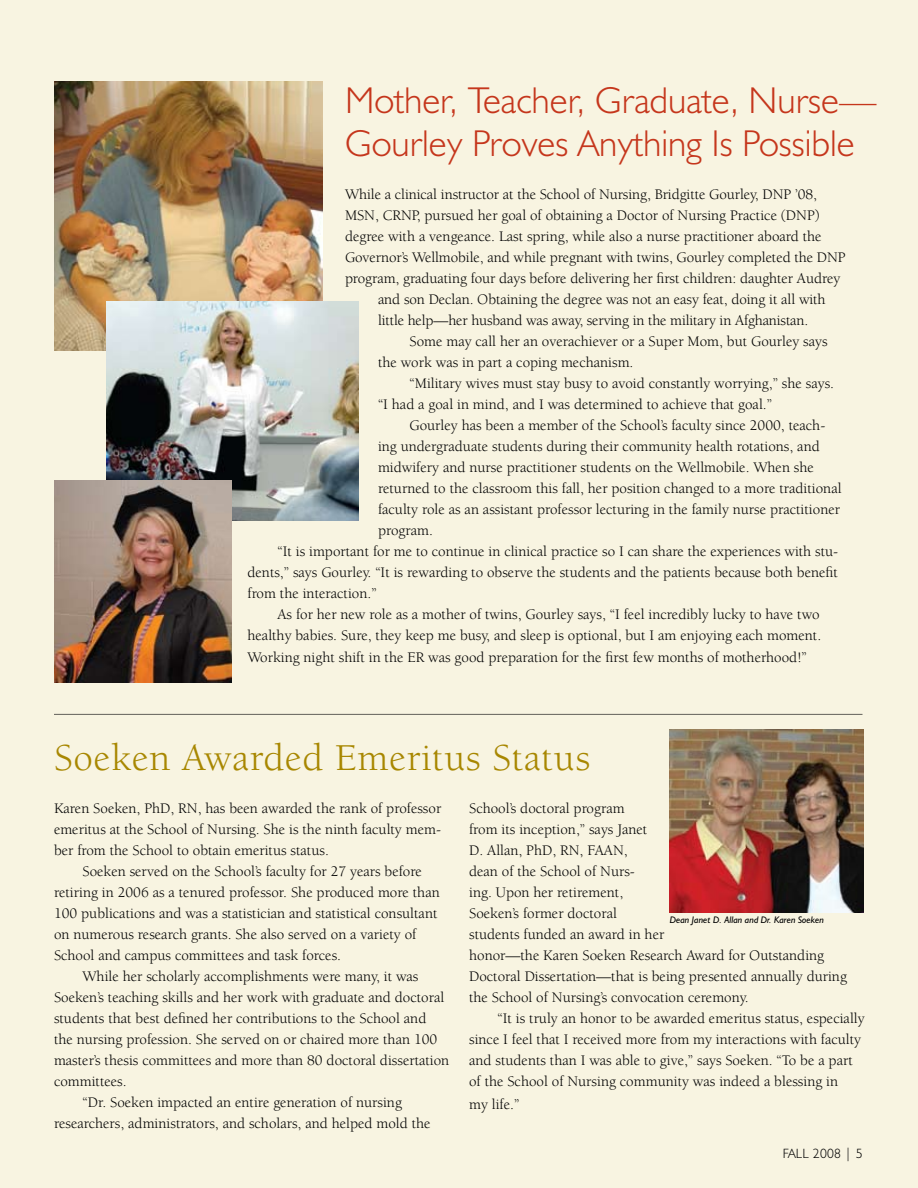
<style>
.page{position:relative;width:918px;height:1188px;background:#f8f4e1}
.page>*{position:absolute;margin:0;border:0;box-sizing:border-box;transform-origin:0 0}
.t1{font:39px "Berkeley";letter-spacing:.02em;color:#a88701}
.t2{font:300 37.5px/43.5px "Humanist 521 BT";color:#c5361c}
.t3{font:15px/21px "Berkeley";color:#000}
.t4{font:300 13.5px "Humanist 521 BT";letter-spacing:.02em;color:#000}
.t5{font:italic 9.6px "Humanist 521 BT";color:#000}
</style>
<div class="page">
<img style="left:669px;top:729px;width:195px;height:184px">
<img style="left:54px;top:81px;width:269px;height:270px">
<img style="left:106px;top:301px;width:252px;height:219px">
<img style="left:54px;top:480px;width:178px;height:202px">
<hr style="left:54px;top:714px;width:808px;height:1px;background:#000">
<h2 class="t2" style="left:345px;top:77px;width:533px">Mother, Teacher, Graduate, Nurse—<br>Gourley Proves Anything Is Possible</h2>
<p class="t3" style="left:345px;top:184px;width:474px">While a clinical instructor at the School of Nursing, Bridgitte Gourley, DNP ’08,</p>
<p class="t3" style="left:345px;top:205px;width:476px">MSN, CRNP, pursued her goal of obtaining a Doctor of Nursing Practice (DNP)</p>
<p class="t3" style="left:345px;top:226px;width:478px">degree with a vengeance. Last spring, while also a nurse practitioner aboard the</p>
<p class="t3" style="left:345px;top:247px;width:502px">Governor’s Wellmobile, and while pregnant with twins, Gourley completed the DNP</p>
<p class="t3" style="left:345px;top:268px;width:497px">program, graduating four days before delivering her first children: daughter Audrey</p>
<p class="t3" style="left:378px;top:289px;width:449px">and son Declan. Obtaining the degree was not an easy feat, doing it all with</p>
<p class="t3" style="left:378px;top:310px;width:432px">little help—her husband was away, serving in the military in Afghanistan.</p>
<p class="t3" style="left:410px;top:331px;width:420px">Some may call her an overachiever or a Super Mom, but Gourley says</p>
<p class="t3" style="left:378px;top:352px;width:257px">the work was in part a coping mechanism.</p>
<p class="t3" style="left:410px;top:373px;width:426px">“Military wives must stay busy to avoid constantly worrying,” she says.</p>
<p class="t3" style="left:378px;top:394px;width:396px">“I had a goal in mind, and I was determined to achieve that goal.”</p>
<p class="t3" style="left:410px;top:415px;width:417px">Gourley has been a member of the School’s faculty since 2000, teach-</p>
<p class="t3" style="left:378px;top:436px;width:443px">ing undergraduate students during their community health rotations, and</p>
<p class="t3" style="left:378px;top:457px;width:437px">midwifery and nurse practitioner students on the Wellmobile. When she</p>
<p class="t3" style="left:378px;top:478px;width:465px">returned to the classroom this fall, her position changed to a more traditional</p>
<p class="t3" style="left:378px;top:499px;width:464px">faculty role as an assistant professor lecturing in the family nurse practitioner</p>
<p class="t3" style="left:378px;top:520px;width:56px">program.</p>
<p class="t3" style="left:278px;top:541px;width:562px">“It is important for me to continue in clinical practice so I can share the experiences with stu-</p>
<p class="t3" style="left:248px;top:562px;width:592px">dents,” says Gourley. “It is rewarding to observe the students and the patients because both benefit</p>
<p class="t3" style="left:248px;top:583px;width:131px">from the interaction.”</p>
<p class="t3" style="left:278px;top:604px;width:544px">As for her new role as a mother of twins, Gourley says, “I feel incredibly lucky to have two</p>
<p class="t3" style="left:248px;top:625px;width:575px">healthy babies. Sure, they keep me busy, and sleep is optional, but I am enjoying each moment.</p>
<p class="t3" style="left:248px;top:647px;width:561px">Working night shift in the ER was good preparation for the first few months of motherhood!”</p>
<h1 class="t1" style="left:54px;top:737px;width:538px">Soeken Awarded Emeritus Status</h1>
<p class="t3" style="left:54px;top:798px;width:389px;text-align:justify">Karen Soeken, PhD, RN, has been awarded the rank of professor emeritus at the School of Nursing. She is the ninth faculty mem&shy;ber from the School to obtain emeritus status.</p>
<p class="t3" style="left:54px;top:861px;width:387px;text-indent:28px">Soeken served on the School’s faculty for 27 years before retiring in 2006 as a tenured professor. She produced more than 100 publications and was a statistician and statistical consultant on numerous research grants. She also served on a variety of School and campus committees and task forces.</p>
<p class="t3" style="left:82px;top:966px;width:338px">While her scholarly accomplishments were many, it was</p>
<p class="t3" style="left:54px;top:987px;width:392px">Soeken’s teaching skills and her work with graduate and doctoral</p>
<p class="t3" style="left:54px;top:1008px;width:374px">students that best defined her contributions to the School and</p>
<p class="t3" style="left:54px;top:1029px;width:385px">the nursing profession. She served on or chaired more than 100</p>
<p class="t3" style="left:54px;top:1050px;width:397px">master’s thesis committees and more than 80 doctoral dissertation</p>
<p class="t3" style="left:54px;top:1071px;width:74px">committees.</p>
<p class="t3" style="left:82px;top:1092px;width:321px">“Dr. Soeken impacted an entire generation of nursing</p>
<p class="t3" style="left:54px;top:1113px;width:378px">researchers, administrators, and scholars, and helped mold the</p>
<p class="t3" style="left:469px;top:798px;width:379px">School’s doctoral program<br>from its inception,” says Janet<br>D. Allan, PhD, RN, FAAN,<br>dean of the School of Nurs-<br>ing. Upon her retirement,<br>Soeken’s former doctoral<br>students funded an award in her<br>honor—the Karen Soeken Research Award for Outstanding Doctoral Dissertation—that is being presented annually during the School of Nursing’s convocation ceremony.</p>
<p class="t3" style="left:469px;top:1008px;width:397px;text-indent:28px">“It is truly an honor to be awarded emeritus status, especially since I feel that I received more from my interactions with faculty and students than I was able to give,” says Soeken. “To be a part of the School of Nursing community was indeed a blessing in</p>
<p class="t3" style="left:469px;top:1094px;width:52px">my life.”</p>
<p class="t5" style="left:670px;top:913px;width:156px">Dean Janet D. Allan and Dr. Karen Soeken</p>
<p class="t4" style="left:783px;top:1145px;width:14px">Fall</p>
<p class="t4" style="left:813px;top:1145px;width:51px">2008 | 5</p>
</div>
